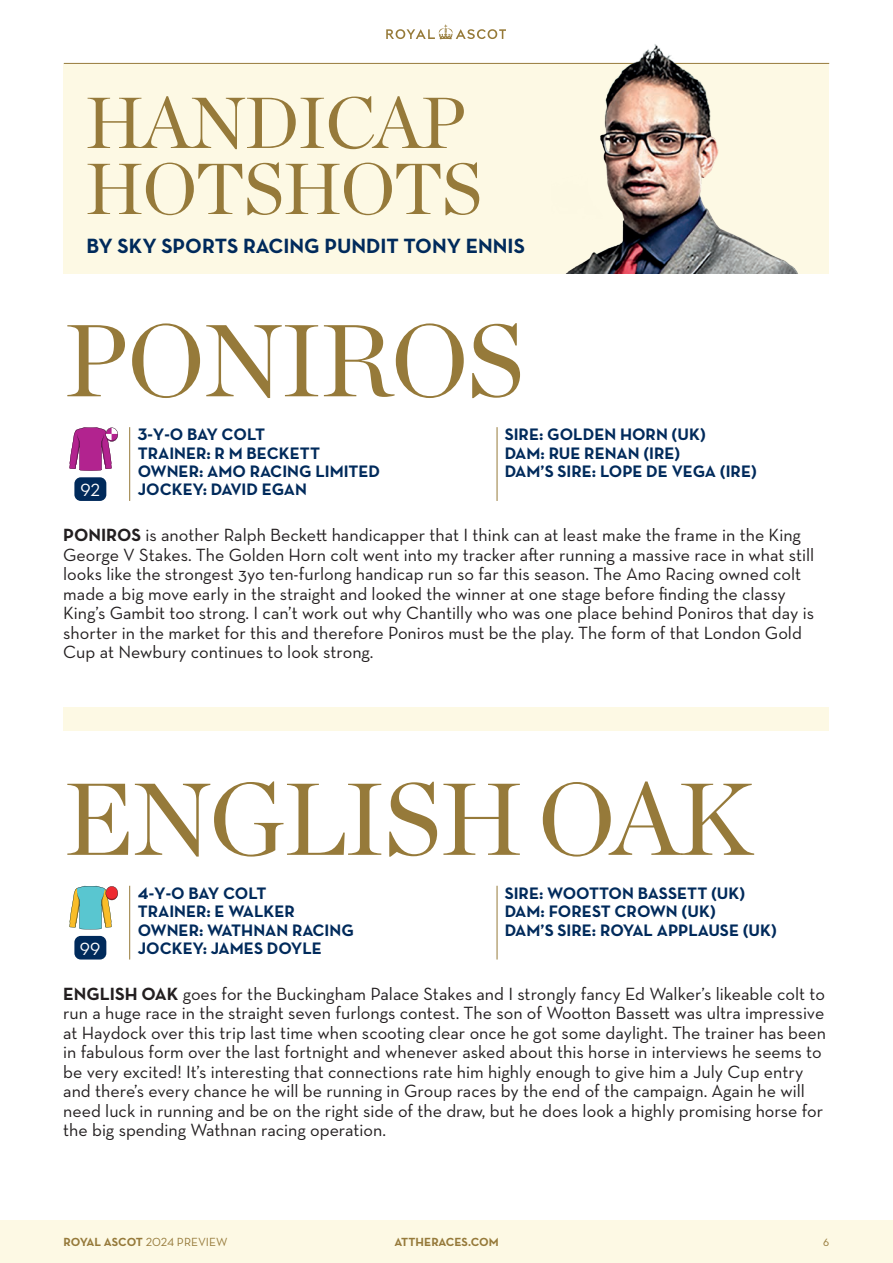
<style>
.page{position:relative;width:893px;height:1263px;background:#fff}
.page>*{position:absolute;margin:0;border:0;box-sizing:border-box;transform-origin:0 0}
.t1{font:102px "Chronicle Display";letter-spacing:-.02em;color:#967a3a}
.t2{font:72px/66px "Chronicle Display";letter-spacing:-.02em;color:#967a3a}
.t3{font:700 21px "Neutraface Text";color:#002a5b}
.t4{font:18px/19.5px "Neutraface Text";color:#231f20}
.t5{font:18px "Neutraface Text";color:#fff}
.t6{font:700 16.95px/18.3px "Neutraface Text";color:#002a5b}
.t7{font:12px "Neutraface Text";color:#967a3a}
.t8{font:700 12px "Neutraface Text";color:#967a3a}
.s1{font-weight:700}
</style>
<div class="page">
<div style="left:0;top:1220px;width:893px;height:42px;background:#fdf9e4"></div>
<div style="left:63px;top:64px;width:766px;height:209px;background:#fdf9e4"></div>
<div style="left:63px;top:707px;width:766px;height:24px;background:#fdf9e4"></div>
<svg style="left:386px;top:24px;width:120px;height:15px"></svg>
<hr style="left:64px;top:63px;width:765px;height:1px;background:#967a3a">
<div style="left:74px;top:477px;width:32px;height:24px;background:#002a5b;border-radius:6px"></div>
<div style="left:74px;top:936px;width:32px;height:23px;background:#002a5b;border-radius:6px"></div>
<img style="left:552px;top:44px;width:253px;height:229px">
<svg style="left:69px;top:427px;width:49px;height:44px"></svg>
<svg style="left:69px;top:886px;width:49px;height:43px"></svg>
<hr style="left:129px;top:427px;width:1px;height:74px;background:#967a3a">
<hr style="left:129px;top:886px;width:1px;height:73px;background:#967a3a">
<hr style="left:497px;top:427px;width:1px;height:74px;background:#967a3a">
<hr style="left:497px;top:886px;width:1px;height:73px;background:#967a3a">
<h2 class="t2" style="left:85px;top:84px;width:399px">HANDICAP<br>HOTSHOTS</h2>
<p class="t3" style="left:86px;top:232px;width:440px">BY SKY SPORTS RACING PUNDIT TONY ENNIS</p>
<h1 class="t1" style="left:64px;top:282px;width:463px">PONIROS</h1>
<p class="t5" style="left:80px;top:479px;width:21px">92</p>
<p class="t6" style="left:138px;top:425px;width:244px">3-Y-O BAY COLT<br>TRAINER: R M BECKETT<br>OWNER: AMO RACING LIMITED<br>JOCKEY: DAVID EGAN</p>
<p class="t6" style="left:505px;top:425px;width:254px">SIRE: GOLDEN HORN (UK)<br>DAM: RUE RENAN (IRE)<br>DAM’S SIRE: LOPE DE VEGA (IRE)</p>
<p class="t4" style="left:63px;top:525px;width:753px"><span class="s1">PONIROS</span> is another Ralph Beckett handicapper that I think can at least make the frame in the King George V Stakes. The Golden Horn colt went into my tracker after running a massive race in what still looks like the strongest 3yo ten-furlong handicap run so far this season. The Amo Racing owned colt made a big move early in the straight and looked the winner at one stage before finding the classy King’s Gambit too strong. I can’t work out why Chantilly who was one place behind Poniros that day is shorter in the market for this and therefore Poniros must be the play. The form of that London Gold Cup at Newbury continues to look strong.</p>
<h1 class="t1" style="left:64px;top:741px;width:692px">ENGLISH OAK</h1>
<p class="t5" style="left:80px;top:937px;width:22px">99</p>
<p class="t6" style="left:138px;top:884px;width:218px">4-Y-O BAY COLT<br>TRAINER: E WALKER<br>OWNER: WATHNAN RACING<br>JOCKEY: JAMES DOYLE</p>
<p class="t6" style="left:505px;top:884px;width:274px">SIRE: WOOTTON BASSETT (UK)<br>DAM: FOREST CROWN (UK)<br>DAM’S SIRE: ROYAL APPLAUSE (UK)</p>
<p class="t4" style="left:63px;top:983px;width:764px"><span class="s1">ENGLISH OAK</span> goes for the Buckingham Palace Stakes and I strongly fancy Ed Walker’s likeable colt to run a huge race in the straight seven furlongs contest. The son of Wootton Bassett was ultra impressive at Haydock over this trip last time when scooting clear once he got some daylight. The trainer has been in fabulous form over the last fortnight and whenever asked about this horse in interviews he seems to be very excited! It’s interesting that connections rate him highly enough to give him a July Cup entry and there’s every chance he will be running in Group races by the end of the campaign. Again he will need luck in running and be on the right side of the draw, but he does look a highly promising horse for the big spending Wathnan racing operation.</p>
<p class="t7" style="left:64px;top:1234px;width:165px"><span class="s1">ROYAL ASCOT</span> 2024 PREVIEW</p>
<p class="t8" style="left:394px;top:1234px;width:106px">ATTHERACES.COM</p>
<p class="t7" style="left:823px;top:1234px;width:8px">6</p>
</div>
